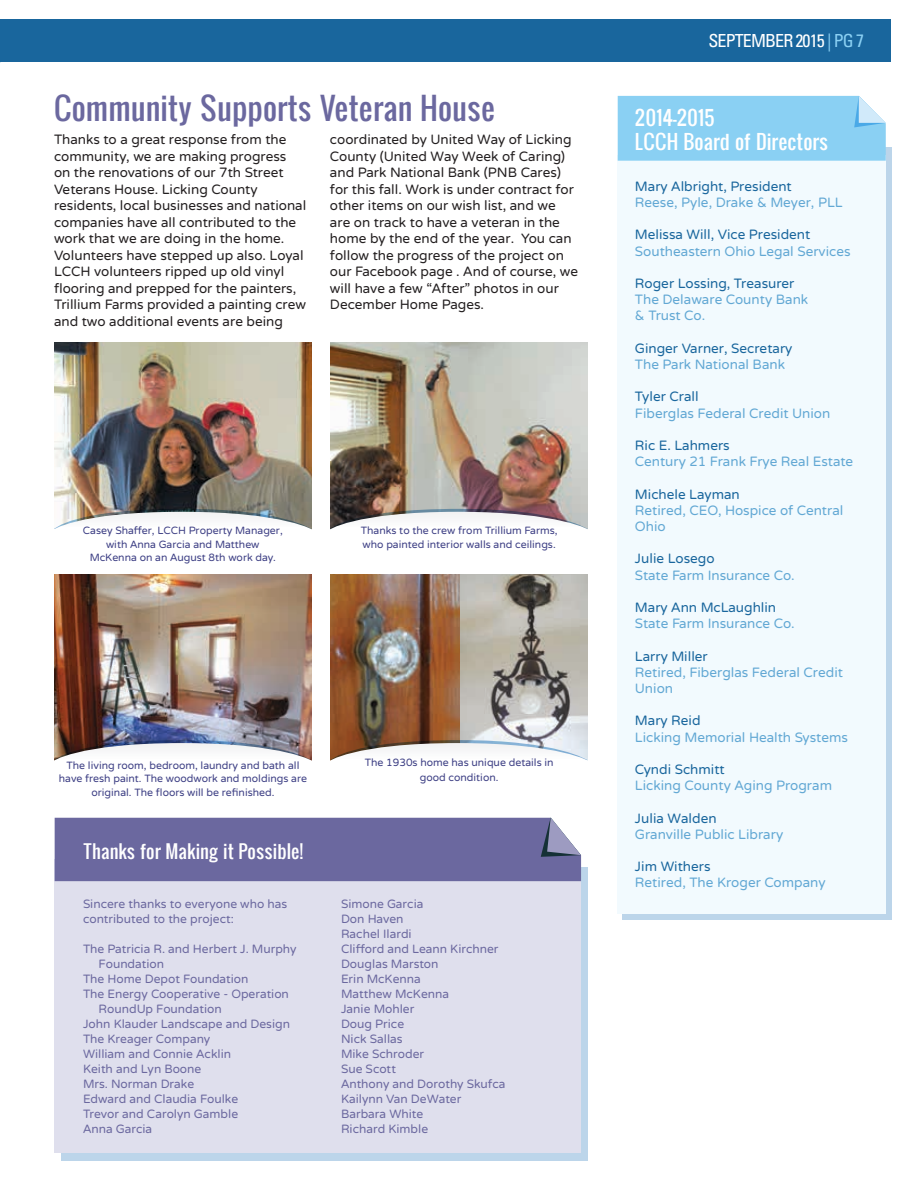
<style>
.page{position:relative;width:918px;height:1188px;background:#fff}
.page>*{position:absolute;margin:0;border:0;box-sizing:border-box;transform-origin:0 0}
.t1{font:30px "Oswald";color:#6b689f}
.t2{font:19.5px/23.4px "Oswald";color:#fff}
.t3{font:18px "Oswald";color:#fff}
.t4{font:condensed 18px "Univers LT Std";letter-spacing:-.05em;color:#fff}
.t5{font:13.5px/16.5px "Varela Round";color:#231f20}
.t6{font:13.5px/16.2px "Varela Round";color:#62a8d4}
.t7{font:13.5px "Varela Round";color:#19669d}
.t8{font:12px/15px "Varela Round";color:#6b689f}
.t9{font:10.5px/13.5px "Varela Round";color:#3d3f84;text-align:center}
.s1{color:#8ad0f3}
</style>
<div class="page">
<div style="left:0;top:19px;width:891px;height:43px;background:#19669d"></div>
<div style="left:622px;top:148px;width:269px;height:772px;background:#bcd5ea"></div>
<div style="left:618px;top:155px;width:268px;height:759px;background:#f2fafe"></div>
<div style="left:618px;top:96px;width:268px;height:65px;background:#8ad0f3"></div>
<div style="left:62px;top:868px;width:526px;height:293px;background:#bcd5ea"></div>
<div style="left:55px;top:859px;width:526px;height:293px;background:#dfdfed"></div>
<div style="left:55px;top:817px;width:526px;height:64px;background:#6b689f"></div>
<img style="left:54px;top:343px;width:258px;height:166px">
<img style="left:54px;top:574px;width:258px;height:166px">
<img style="left:330px;top:343px;width:258px;height:166px">
<img style="left:330px;top:574px;width:258px;height:166px">
<img style="left:54px;top:509px;width:258px;height:21px">
<svg style="left:330px;top:509px;width:258px;height:21px"></svg>
<img style="left:54px;top:740px;width:258px;height:21px">
<svg style="left:330px;top:740px;width:258px;height:21px"></svg>
<h1 class="t1" style="left:54px;top:85px;width:443px">Community Supports Veteran House</h1>
<p class="t5" style="left:54px;top:132px;width:254px">Thanks to a great response from the community, we are making progress<br>on the renovations of our 7th Street Veterans House. Licking County residents, local businesses and national companies have all contributed to the work that we are doing in the home.<br>Volunteers have stepped up also. Loyal LCCH volunteers ripped up old vinyl flooring and prepped for the painters, Trillium Farms provided a painting crew and two additional events are being</p>
<p class="t5" style="left:330px;top:132px;width:250px">coordinated by United Way of Licking County (United Way Week of Caring) and Park National Bank (PNB Cares) for this fall. Work is under contract for other items on our wish list, and we are on track to have a veteran in the home by the end of the year. You can follow the progress of the project on our Facebook page . And of course, we will have a few “After” photos in our December Home Pages.</p>
<p class="t9" style="left:83px;top:524px;width:201px">Casey Shaffer, LCCH Property Manager, with Anna Garcia and Matthew<br>McKenna on an August 8th work day.</p>
<p class="t9" style="left:361px;top:524px;width:198px;text-align:left">Thanks to the crew from Trillium Farms, who painted interior walls and ceilings.</p>
<p class="t9" style="left:59px;top:759px;width:250px">The living room, bedroom, laundry and bath all have fresh paint. The woodwork and moldings are original. The floors will be refinished.</p>
<p class="t9" style="left:365px;top:755px;width:190px;line-height:15px">The 1930s home has unique details in good condition.</p>
<h3 class="t3" style="left:83px;top:837px;width:221px">Thanks for Making it Possible!</h3>
<p class="t8" style="left:83px;top:896px;width:206px">Sincere thanks to everyone who has contributed to the project:</p>
<p class="t8" style="left:83px;top:941px;width:215px">The Patricia R. and Herbert J. Murphy</p>
<p class="t8" style="left:99px;top:956px;width:67px">Foundation</p>
<p class="t8" style="left:83px;top:971px;width:167px">The Home Depot Foundation</p>
<p class="t8" style="left:83px;top:986px;width:207px">The Energy Cooperative - Operation</p>
<p class="t8" style="left:99px;top:1001px;width:125px">RoundUp Foundation</p>
<p class="t8" style="left:83px;top:1016px;width:208px">John Klauder Landscape and Design</p>
<p class="t8" style="left:83px;top:1031px;width:129px">The Kreager Company</p>
<p class="t8" style="left:83px;top:1046px;width:150px">William and Connie Acklin</p>
<p class="t8" style="left:83px;top:1061px;width:120px">Keith and Lyn Boone</p>
<p class="t8" style="left:83px;top:1076px;width:113px">Mrs. Norman Drake</p>
<p class="t8" style="left:83px;top:1091px;width:157px">Edward and Claudia Foulke</p>
<p class="t8" style="left:83px;top:1106px;width:157px">Trevor and Carolyn Gamble</p>
<p class="t8" style="left:83px;top:1121px;width:71px">Anna Garcia</p>
<p class="t8" style="left:341px;top:896px;width:166px">Simone Garcia<br>Don Haven<br>Rachel Ilardi<br>Clifford and Leann Kirchner<br>Douglas Marston<br>Erin McKenna<br>Matthew McKenna<br>Janie Mohler<br>Doug Price<br>Nick Sallas<br>Mike Schroder<br>Sue Scott<br>Anthony and Dorothy Skufca<br>Kailynn Van DeWater<br>Barbara White<br>Richard Kimble</p>
<h3 class="t4" style="left:709px;top:29px;width:157px">SEPTEMBER 2015 <span class="s1">| PG 7</span></h3>
<h2 class="t2" style="left:635px;top:105px;width:195px">2014-2015<br>LCCH Board of Directors</h2>
<p class="t7" style="left:635px;top:178px;width:158px">Mary Albright, President</p>
<p class="t6" style="left:635px;top:195px;width:209px">Reese, Pyle, Drake &amp; Meyer, PLL</p>
<p class="t7" style="left:635px;top:227px;width:177px">Melissa Will, Vice President</p>
<p class="t6" style="left:635px;top:243px;width:217px">Southeastern Ohio Legal Services</p>
<p class="t7" style="left:635px;top:276px;width:161px">Roger Lossing, Treasurer</p>
<p class="t6" style="left:635px;top:292px;width:175px">The Delaware County Bank &amp; Trust Co.</p>
<p class="t7" style="left:635px;top:340px;width:159px">Ginger Varner, Secretary</p>
<p class="t6" style="left:635px;top:357px;width:152px">The Park National Bank</p>
<p class="t7" style="left:635px;top:389px;width:65px">Tyler Crall</p>
<p class="t6" style="left:635px;top:405px;width:197px">Fiberglas Federal Credit Union</p>
<p class="t7" style="left:635px;top:438px;width:96px">Ric E. Lahmers</p>
<p class="t6" style="left:635px;top:454px;width:220px">Century 21 Frank Frye Real Estate</p>
<p class="t7" style="left:635px;top:486px;width:106px">Michele Layman</p>
<p class="t6" style="left:635px;top:502px;width:210px">Retired, CEO, Hospice of Central<br>Ohio</p>
<p class="t7" style="left:635px;top:551px;width:81px">Julie Losego</p>
<p class="t6" style="left:635px;top:567px;width:161px">State Farm Insurance Co.</p>
<p class="t7" style="left:635px;top:600px;width:143px">Mary Ann McLaughlin</p>
<p class="t6" style="left:635px;top:616px;width:161px">State Farm Insurance Co.</p>
<p class="t7" style="left:635px;top:648px;width:74px">Larry Miller</p>
<p class="t6" style="left:635px;top:664px;width:210px">Retired, Fiberglas Federal Credit<br>Union</p>
<p class="t7" style="left:635px;top:713px;width:67px">Mary Reid</p>
<p class="t6" style="left:635px;top:729px;width:215px">Licking Memorial Health Systems</p>
<p class="t7" style="left:635px;top:762px;width:91px">Cyndi Schmitt</p>
<p class="t6" style="left:635px;top:778px;width:199px">Licking County Aging Program</p>
<p class="t7" style="left:635px;top:810px;width:83px">Julia Walden</p>
<p class="t6" style="left:635px;top:826px;width:150px">Granville Public Library</p>
<p class="t7" style="left:635px;top:859px;width:77px">Jim Withers</p>
<p class="t6" style="left:635px;top:875px;width:192px">Retired, The Kroger Company</p>
</div>
